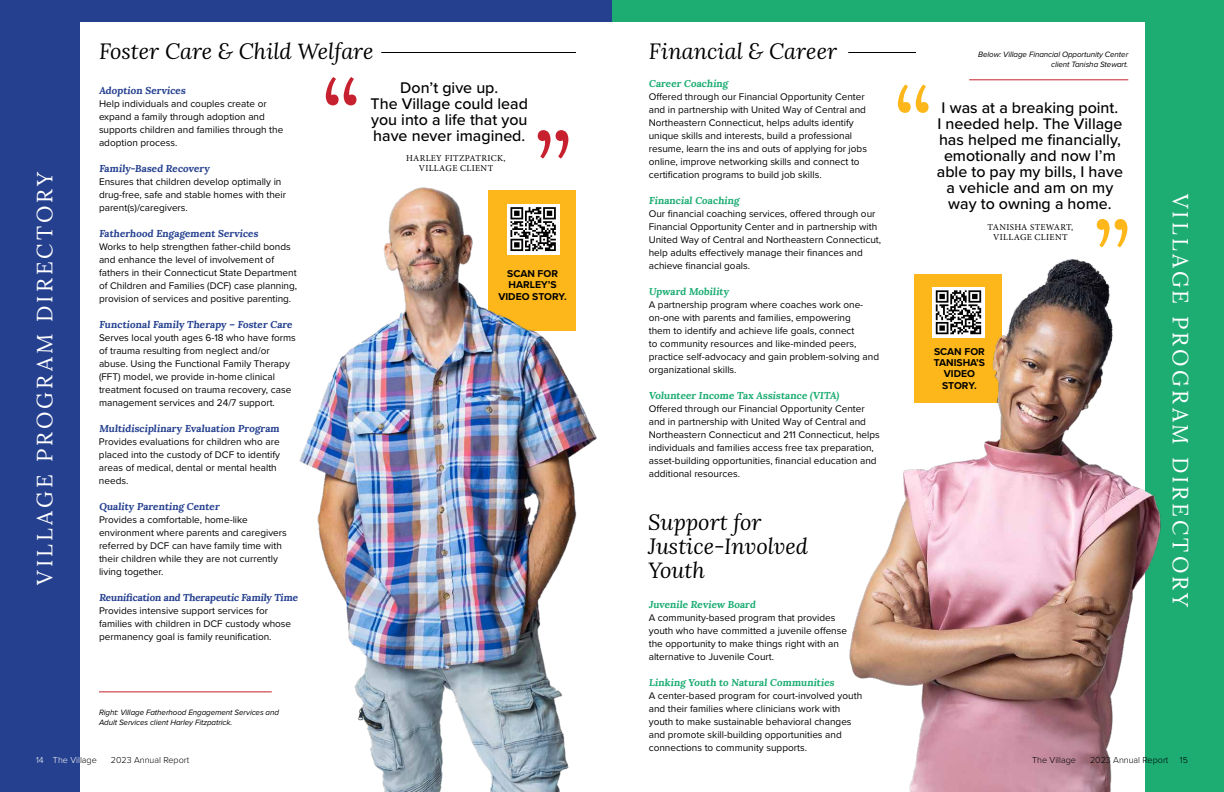
<style>
.page{position:relative;width:1224px;height:792px;background:#fff}
.page>*{position:absolute;margin:0;border:0;box-sizing:border-box;transform-origin:0 0}
.t1{font:22px "Lora";letter-spacing:.14em;color:#fff}
.t2{font:italic 21.9px/24.1px "Lora";color:#000}
.t3{font:500 16px/16px "Proxima Nova";color:#000;text-align:center}
.t4{font:700 10.3px/11.2px "Proxima Nova";color:#000;text-align:center}
.t5{font:10px/13px "Proxima Nova";color:#000}
.t6{font:700 10px "Lora";color:#25408f}
.t7{font:700 10px "Lora";color:#1dad73}
.t8{font:9px/10.8px "Minion Pro";letter-spacing:.04em;color:#000;text-align:center}
.t9{font:300 9px "Proxima Nova";color:#000}
.t10{font:300 9px "Proxima Nova";color:#fff}
.t11{font:italic 8px/10px "Proxima Nova";letter-spacing:-.01em;color:#000}
.s1{color:#000}
</style>
<div class="page">
<hr style="left:99px;top:692px;width:173px;height:1px;background:#c7202f">
<img style="left:262px;top:187px;width:335px;height:605px">
<svg style="left:326px;top:77px;width:30px;height:28px"></svg>
<svg style="left:538px;top:130px;width:30px;height:29px"></svg>
<hr style="left:381px;top:52px;width:195px;height:1px;background:#000">
<div style="left:0;top:0;width:79px;height:792px;background:#25408f"></div>
<div style="left:1146px;top:0;width:78px;height:792px;background:#1dad73"></div>
<img style="left:849px;top:193px;width:312px;height:599px">
<svg style="left:898px;top:84px;width:31px;height:29px"></svg>
<svg style="left:1097px;top:219px;width:30px;height:28px"></svg>
<hr style="left:969px;top:80px;width:159px;height:1px;background:#c7202f">
<hr style="left:848px;top:52px;width:68px;height:1px;background:#000">
<div style="left:0;top:0;width:613px;height:22px;background:#25408f"></div>
<div style="left:612px;top:0;width:612px;height:22px;background:#1dad73"></div>
<div style="left:507px;top:204px;width:52px;height:51px;background:#fff"></div>
<svg style="left:510px;top:207px;width:46px;height:44px"></svg>
<div style="left:932px;top:287px;width:53px;height:51px;background:linear-gradient(to right,#fff,#fff)"></div>
<svg style="left:936px;top:290px;width:45px;height:44px"></svg>
<h1 class="t1" style="left:28px;top:585px;width:414px;rotate:-90deg">VILLAGE PROGRAM DIRECTORY</h1>
<h2 class="t2" style="left:99px;top:38px;width:276px">Foster Care &amp; Child Welfare</h2>
<p class="t6" style="left:99px;top:82px;width:89px">Adoption Services</p>
<p class="t5" style="left:99px;top:97px;width:186px">Help individuals and couples create or expand a family through adoption and supports children and families through the adoption process.</p>
<p class="t6" style="left:99px;top:160px;width:112px">Family-Based Recovery</p>
<p class="t5" style="left:99px;top:175px;width:189px">Ensures that children develop optimally in drug-free, safe and stable homes with their parent(s)/caregivers.</p>
<p class="t6" style="left:99px;top:225px;width:162px">Fatherhood Engagement Services</p>
<p class="t5" style="left:99px;top:240px;width:200px">Works to help strengthen father-child bonds and enhance the level of involvement of fathers in their Connecticut State Department of Children and Families (DCF) case planning, provision of services and positive parenting.</p>
<p class="t6" style="left:99px;top:316px;width:196px">Functional Family Therapy – Foster Care</p>
<p class="t5" style="left:99px;top:331px;width:198px">Serves local youth ages 6-18 who have forms of trauma resulting from neglect and/or abuse. Using the Functional Family Therapy (FFT) model, we provide in-home clinical treatment focused on trauma recovery, case management services and 24/7 support.</p>
<p class="t6" style="left:99px;top:420px;width:183px">Multidisciplinary Evaluation Program</p>
<p class="t5" style="left:99px;top:435px;width:183px">Provides evaluations for children who are placed into the custody of DCF to identify areas of medical, dental or mental health needs.</p>
<p class="t6" style="left:99px;top:498px;width:123px">Quality Parenting Center</p>
<p class="t5" style="left:99px;top:513px;width:189px">Provides a comfortable, home-like environment where parents and caregivers referred by DCF can have family time with their children while they are not currently living together.</p>
<p class="t6" style="left:99px;top:589px;width:202px">Reunification and Therapeutic Family Time</p>
<p class="t5" style="left:99px;top:604px;width:194px">Provides intensive support services for families with children in DCF custody whose permanency goal is family reunification.</p>
<p class="t11" style="left:99px;top:707px;width:182px">Right: Village Fatherhood Engagement Services and<br>Adult Services client Harley Fitzpatrick.</p>
<h3 class="t3" style="left:371px;top:79px;width:159px">Don’t give up.<br>The Village could lead you into a life that you have never imagined.</h3>
<p class="t8" style="left:406px;top:152px;width:101px">HARLEY FITZPATRICK,<br>VILLAGE CLIENT</p>
<p class="t4" style="left:498px;top:268px;width:70px">SCAN FOR<br>HARLEY’S<br>VIDEO STORY.</p>
<h2 class="t2" style="left:649px;top:38px;width:190px">Financial &amp; Career</h2>
<p class="t7" style="left:649px;top:75px;width:82px">Career Coaching</p>
<p class="t5" style="left:649px;top:89px;width:220px">Offered through our Financial Opportunity Center and in partnership with United Way of Central and Northeastern Connecticut, helps adults identify unique skills and interests, build a professional resume, learn the ins and outs of applying for jobs online, improve networking skills and connect to certification programs to build job skills.</p>
<p class="t7" style="left:649px;top:192px;width:93px">Financial Coaching</p>
<p class="t5" style="left:649px;top:206px;width:234px">Our financial coaching services, offered through our Financial Opportunity Center and in partnership with United Way of Central and Northeastern Connecticut, help adults effectively manage their finances and achieve financial goals.</p>
<p class="t7" style="left:649px;top:283px;width:82px">Upward Mobility</p>
<p class="t5" style="left:649px;top:297px;width:232px">A partnership program where coaches work one&shy;on-one with parents and families, empowering<br>them to identify and achieve life goals, connect<br>to community resources and like-minded peers, practice self-advocacy and gain problem-solving and organizational skills.</p>
<p class="t7" style="left:649px;top:387px;width:193px">Volunteer Income Tax Assistance (VITA)</p>
<p class="t5" style="left:649px;top:401px;width:233px">Offered through our Financial Opportunity Center and in partnership with United Way of Central and Northeastern Connecticut and 211 Connecticut, helps individuals and families access free tax preparation, asset-building opportunities, financial education and additional resources.</p>
<h2 class="t2" style="left:648px;top:509px;width:162px">Support for<br>Justice-Involved<br>Youth</h2>
<p class="t7" style="left:649px;top:596px;width:110px">Juvenile Review Board</p>
<p class="t5" style="left:649px;top:611px;width:200px">A community-based program that provides youth who have committed a juvenile offense the opportunity to make things right with an alternative to Juvenile Court.</p>
<p class="t7" style="left:649px;top:674px;width:188px">Linking Youth to Natural Communities</p>
<p class="t5" style="left:649px;top:689px;width:215px">A center-based program for court-involved youth and their families where clinicians work with youth to make sustainable behavioral changes and promote skill-building opportunities and connections to community supports.</p>
<p class="t11" style="left:978px;top:49px;width:152px;text-align:right">Below: Village Financial Opportunity Center client Tanisha Stewart.</p>
<h3 class="t3" style="left:937px;top:99px;width:188px">I was at a breaking point.<br>I needed help. The Village has helped me financially, emotionally and now I’m able to pay my bills, I have a vehicle and am on my way to owning a home.</h3>
<p class="t8" style="left:988px;top:221px;width:87px">TANISHA STEWART,<br>VILLAGE CLIENT</p>
<p class="t4" style="left:934px;top:346px;width:53px">SCAN FOR<br>TANISHA’S<br>VIDEO<br>STORY.</p>
<h1 class="t1" style="left:1197px;top:194px;width:414px;rotate:90deg">VILLAGE PROGRAM DIRECTORY</h1>
<p class="t10" style="left:36px;top:753px;width:62px">14 The Vil<span class="s1">lage</span></p>
<p class="t9" style="left:111px;top:753px;width:80px">2023 Annual Report</p>
<p class="t9" style="left:1032px;top:753px;width:45px">The Village</p>
<p class="t9" style="left:1090px;top:753px;width:80px">2023 Annual Report</p>
<p class="t9" style="left:1180px;top:753px;width:10px">15</p>
</div>
